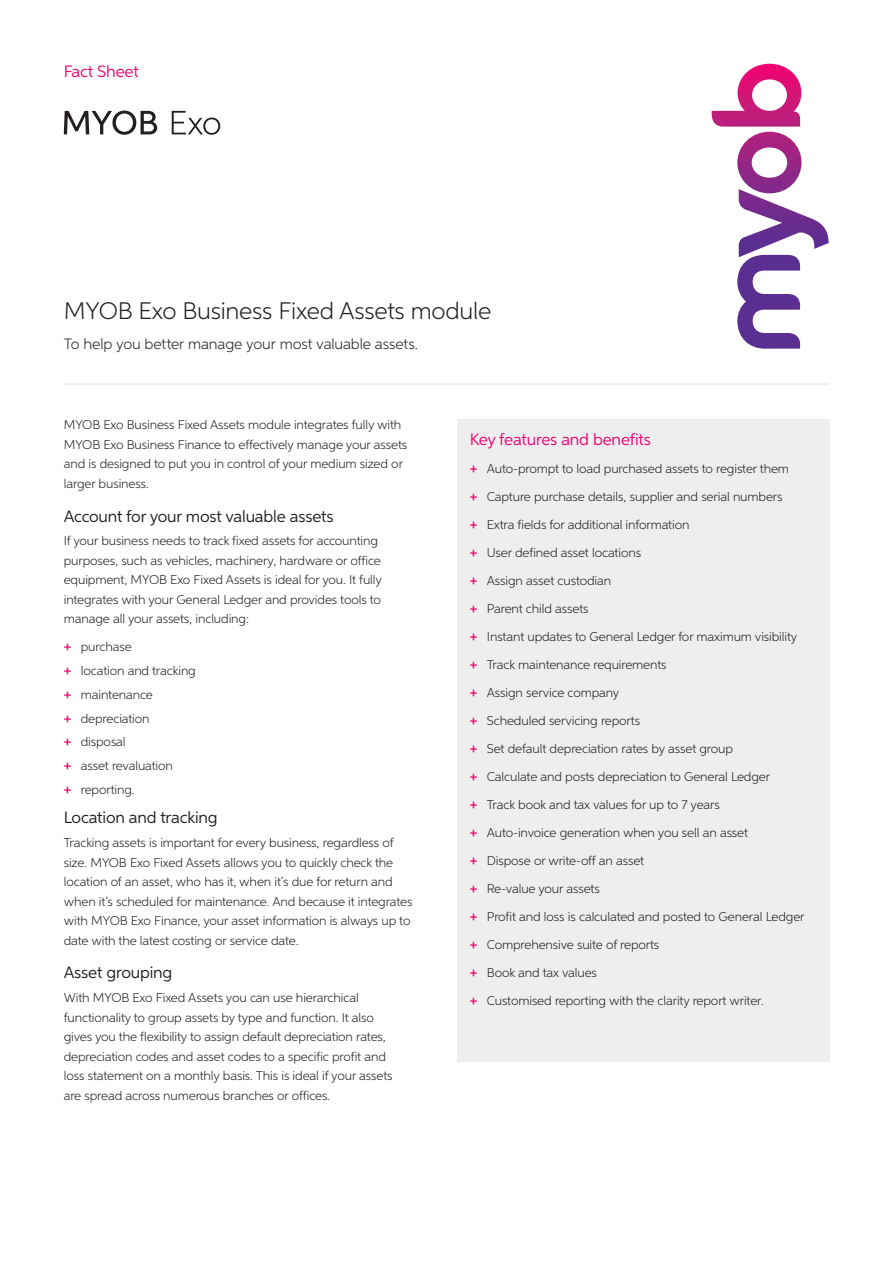
<style>
.page{position:relative;width:893px;height:1263px;background:#fff}
.page>*{position:absolute;margin:0;border:0;box-sizing:border-box;transform-origin:0 0}
.INTRO_HEAD{font:300 24px "Neutro MYOB";letter-spacing:-.01em;color:#231f20}
.SUB_HEAD{font:16.5px "Neutro MYOB";letter-spacing:-.01em;color:#231f20}
.SUB_HEAD-2{font:16.5px "Neutro MYOB";letter-spacing:-.01em;color:#ed0372}
.DESCRIPTION{font:16.5px "Neutro MYOB";letter-spacing:-.01em;color:#ed0372}
.INTRO_HEAD-2{font:300 15px "Neutro MYOB";letter-spacing:-.01em;color:#231f20}
.BODY_COPY{font:300 12.75px/19.5px "Neutro MYOB";letter-spacing:-.01em;color:#231f20}
.s1{font-weight:600;font-size:13.5px;color:#ed0372}
</style>
<div class="page">
<hr style="left:64px;top:383px;width:765px;height:2px;background:#231f20">
<svg style="left:712px;top:64px;width:117px;height:285px"></svg>
<svg style="left:172px;top:111px;width:48px;height:24px"></svg>
<svg style="left:64px;top:111px;width:93px;height:24px"></svg>
<div style="left:457px;top:419px;width:372px;height:643px;background:#eeeeef"></div>
<p class="DESCRIPTION" style="left:64px;top:61px;width:76px">Fact Sheet</p>
<p class="INTRO_HEAD" style="left:64px;top:296px;width:429px">MYOB Exo Business Fixed Assets module</p>
<p class="INTRO_HEAD-2" style="left:64px;top:334px;width:356px">To help you better manage your most valuable assets.</p>
<p class="BODY_COPY" style="left:64px;top:415px;width:345px">MYOB Exo Business Fixed Assets module integrates fully with MYOB Exo Business Finance to effectively manage your assets and is designed to put you in control of your medium sized or larger business.</p>
<p class="SUB_HEAD" style="left:64px;top:506px;width:271px">Account for your most valuable assets</p>
<p class="BODY_COPY" style="left:64px;top:531px;width:320px">If your business needs to track fixed assets for accounting purposes, such as vehicles, machinery, hardware or office equipment, MYOB Exo Fixed Assets is ideal for you. It fully integrates with your General Ledger and provides tools to manage all your assets, including:</p>
<p class="BODY_COPY" style="left:64px;top:637px;width:69px"><span class="s1">+</span> purchase</p>
<p class="BODY_COPY" style="left:64px;top:661px;width:134px"><span class="s1">+</span> location and tracking</p>
<p class="BODY_COPY" style="left:64px;top:684px;width:91px"><span class="s1">+</span> maintenance</p>
<p class="BODY_COPY" style="left:64px;top:708px;width:87px"><span class="s1">+</span> depreciation</p>
<p class="BODY_COPY" style="left:64px;top:732px;width:63px"><span class="s1">+</span> disposal</p>
<p class="BODY_COPY" style="left:64px;top:756px;width:111px"><span class="s1">+</span> asset revaluation</p>
<p class="BODY_COPY" style="left:64px;top:779px;width:72px"><span class="s1">+</span> reporting.</p>
<p class="SUB_HEAD" style="left:64px;top:808px;width:156px">Location and tracking</p>
<p class="BODY_COPY" style="left:64px;top:833px;width:350px">Tracking assets is important for every business, regardless of size. MYOB Exo Fixed Assets allows you to quickly check the location of an asset, who has it, when it’s due for return and when it’s scheduled for maintenance. And because it integrates with MYOB Exo Finance, your asset information is always up to date with the latest costing or service date.</p>
<p class="SUB_HEAD" style="left:64px;top:963px;width:110px">Asset grouping</p>
<p class="BODY_COPY" style="left:64px;top:988px;width:330px">With MYOB Exo Fixed Assets you can use hierarchical functionality to group assets by type and function. It also gives you the flexibility to assign default depreciation rates, depreciation codes and asset codes to a specific profit and loss statement on a monthly basis. This is ideal if your assets are spread across numerous branches or offices.</p>
<p class="SUB_HEAD-2" style="left:470px;top:429px;width:183px">Key features and benefits</p>
<p class="BODY_COPY" style="left:470px;top:459px;width:321px"><span class="s1">+</span> Auto-prompt to load purchased assets to register them</p>
<p class="BODY_COPY" style="left:470px;top:487px;width:314px"><span class="s1">+</span> Capture purchase details, supplier and serial numbers</p>
<p class="BODY_COPY" style="left:470px;top:515px;width:221px"><span class="s1">+</span> Extra fields for additional information</p>
<p class="BODY_COPY" style="left:470px;top:543px;width:173px"><span class="s1">+</span> User defined asset locations</p>
<p class="BODY_COPY" style="left:470px;top:571px;width:143px"><span class="s1">+</span> Assign asset custodian</p>
<p class="BODY_COPY" style="left:470px;top:599px;width:120px"><span class="s1">+</span> Parent child assets</p>
<p class="BODY_COPY" style="left:470px;top:627px;width:329px"><span class="s1">+</span> Instant updates to General Ledger for maximum visibility</p>
<p class="BODY_COPY" style="left:470px;top:655px;width:198px"><span class="s1">+</span> Track maintenance requirements</p>
<p class="BODY_COPY" style="left:470px;top:683px;width:151px"><span class="s1">+</span> Assign service company</p>
<p class="BODY_COPY" style="left:470px;top:711px;width:172px"><span class="s1">+</span> Scheduled servicing reports</p>
<p class="BODY_COPY" style="left:470px;top:739px;width:265px"><span class="s1">+</span> Set default depreciation rates by asset group</p>
<p class="BODY_COPY" style="left:470px;top:767px;width:302px"><span class="s1">+</span> Calculate and posts depreciation to General Ledger</p>
<p class="BODY_COPY" style="left:470px;top:795px;width:252px"><span class="s1">+</span> Track book and tax values for up to 7 years</p>
<p class="BODY_COPY" style="left:470px;top:823px;width:280px"><span class="s1">+</span> Auto-invoice generation when you sell an asset</p>
<p class="BODY_COPY" style="left:470px;top:851px;width:176px"><span class="s1">+</span> Dispose or write-off an asset</p>
<p class="BODY_COPY" style="left:470px;top:879px;width:131px"><span class="s1">+</span> Re-value your assets</p>
<p class="BODY_COPY" style="left:470px;top:907px;width:336px"><span class="s1">+</span> Profit and loss is calculated and posted to General Ledger</p>
<p class="BODY_COPY" style="left:470px;top:935px;width:191px"><span class="s1">+</span> Comprehensive suite of reports</p>
<p class="BODY_COPY" style="left:470px;top:963px;width:129px"><span class="s1">+</span> Book and tax values</p>
<p class="BODY_COPY" style="left:470px;top:991px;width:295px"><span class="s1">+</span> Customised reporting with the clarity report writer.</p>
</div>
